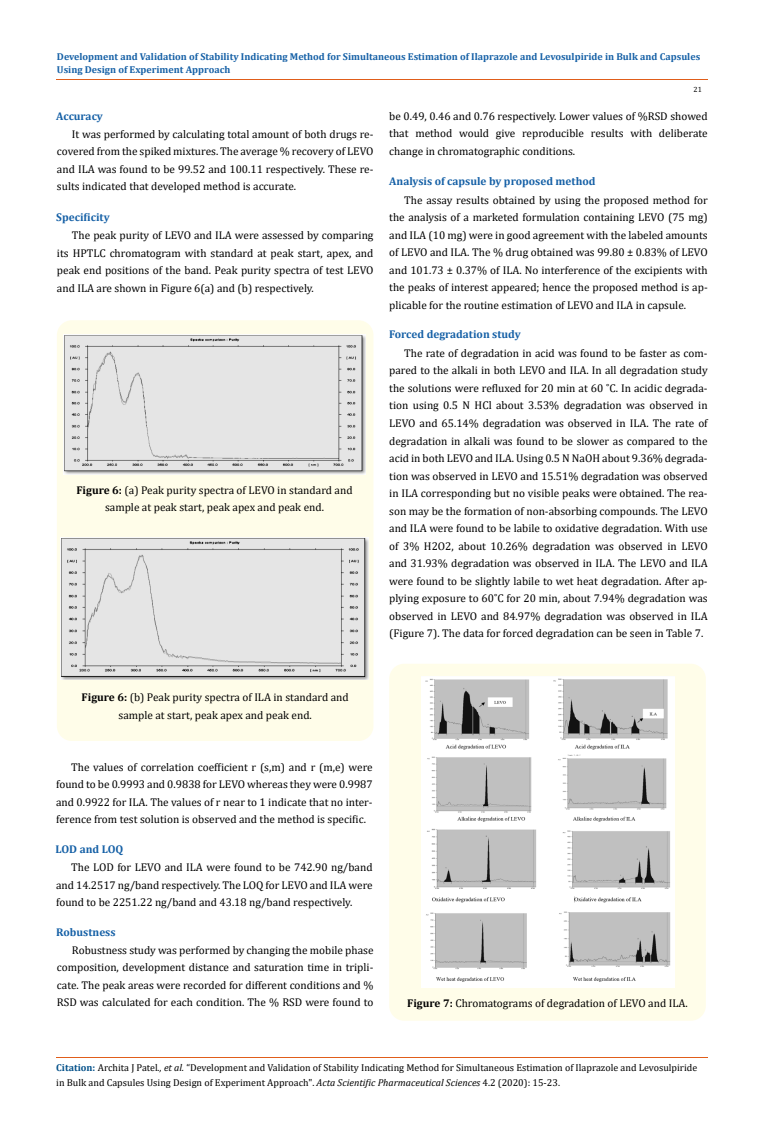
<style>
.page{position:relative;width:764px;height:1140px;background:#fff}
.page>*{position:absolute;margin:0;border:0;box-sizing:border-box;transform-origin:0 0}
.t1{font:11.25px/17.5px "Cambria";color:#000;text-align:justify}
.t2{font:700 11.25px "Cambria";color:#1560a6}
.t3{font:10px/15px "Cambria";color:#000}
.t4{font:700 10px/13.8px "Cambria";color:#1560a6}
.t5{font:7.5px "Cambria";color:#000}
.s1{font-weight:700}
.s2{font-weight:700;color:#035089}
.s3{font-style:italic}
</style>
<div class="page">
<hr style="left:56px;top:79px;width:651px;height:1px;background:#e05d1a">
<hr style="left:56px;top:1057px;width:651px;height:1px;background:#e05d1a">
<div style="left:57px;top:320px;width:316px;height:421px;background:#fffde9;border-radius:15px"></div>
<img style="left:64px;top:334px;width:301px;height:141px">
<img style="left:61px;top:538px;width:307px;height:141px">
<div style="left:389px;top:664px;width:317px;height:357px;background:#fffde9;border-radius:15px"></div>
<img style="left:422px;top:677px;width:253px;height:310px">
<p class="t4" style="left:57px;top:49px;width:645px">Development and Validation of Stability Indicating Method for Simultaneous Estimation of Ilaprazole and Levosulpiride in Bulk and Capsules<br>Using Design of Experiment Approach</p>
<p class="t2" style="left:56px;top:108px;width:48px">Accuracy</p>
<p class="t1" style="left:57px;top:125px;width:318px;text-indent:15px">It was performed by calculating total amount of both drugs re&shy;covered from the spiked mixtures. The average % recovery of LEVO and ILA was found to be 99.52 and 100.11 respectively. These re&shy;sults indicated that developed method is accurate.</p>
<p class="t2" style="left:56px;top:209px;width:55px">Specificity</p>
<p class="t1" style="left:57px;top:227px;width:318px;text-indent:15px">The peak purity of LEVO and ILA were assessed by comparing its HPTLC chromatogram with standard at peak start, apex, and peak end positions of the band. Peak purity spectra of test LEVO and ILA are shown in Figure 6(a) and (b) respectively.</p>
<p class="t1" style="left:76px;top:481px;width:278px;text-align:center"><span class="s1">Figure 6:</span> (a) Peak purity spectra of LEVO in standard and sample at peak start, peak apex and peak end.</p>
<p class="t5" style="left:693px;top:85px;width:10px">21</p>
<p class="t1" style="left:389px;top:107px;width:320px">be 0.49, 0.46 and 0.76 respectively. Lower values of %RSD showed that method would give reproducible results with deliberate change in chromatographic conditions.</p>
<p class="t2" style="left:389px;top:173px;width:208px">Analysis of capsule by proposed method</p>
<p class="t1" style="left:389px;top:191px;width:320px;text-indent:15px">The assay results obtained by using the proposed method for the analysis of a marketed formulation containing LEVO (75 mg) and ILA (10 mg) were in good agreement with the labeled amounts of LEVO and ILA. The % drug obtained was 99.80 ± 0.83% of LEVO and 101.73 ± 0.37% of ILA. No interference of the excipients with the peaks of interest appeared; hence the proposed method is ap&shy;plicable for the routine estimation of LEVO and ILA in capsule.</p>
<p class="t2" style="left:389px;top:327px;width:133px">Forced degradation study</p>
<p class="t1" style="left:389px;top:344px;width:320px;text-indent:15px">The rate of degradation in acid was found to be faster as com&shy;pared to the alkali in both LEVO and ILA. In all degradation study the solutions were refluxed for 20 min at 60 ˚C. In acidic degrada&shy;tion using 0.5 N HCl about 3.53% degradation was observed in LEVO and 65.14% degradation was observed in ILA. The rate of degradation in alkali was found to be slower as compared to the acid in both LEVO and ILA. Using 0.5 N NaOH about 9.36% degrada&shy;tion was observed in LEVO and 15.51% degradation was observed in ILA corresponding but no visible peaks were obtained. The rea&shy;son may be the formation of non-absorbing compounds. The LEVO and ILA were found to be labile to oxidative degradation. With use of 3% H2O2, about 10.26% degradation was observed in LEVO and 31.93% degradation was observed in ILA. The LEVO and ILA were found to be slightly labile to wet heat degradation. After ap&shy;plying exposure to 60˚C for 20 min, about 7.94% degradation was observed in LEVO and 84.97% degradation was observed in ILA (Figure 7). The data for forced degradation can be seen in Table 7.</p>
<p class="t1" style="left:82px;top:688px;width:269px;text-align:center"><span class="s1">Figure 6:</span> (b) Peak purity spectra of ILA in standard and sample at start, peak apex and peak end.</p>
<p class="t1" style="left:56px;top:758px;width:318px;text-indent:15px">The values of correlation coefficient r (s,m) and r (m,e) were found to be 0.9993 and 0.9838 for LEVO whereas they were 0.9987 and 0.9922 for ILA. The values of r near to 1 indicate that no inter&shy;ference from test solution is observed and the method is specific.</p>
<p class="t2" style="left:55px;top:841px;width:69px">LOD and LOQ</p>
<p class="t1" style="left:56px;top:859px;width:318px;text-indent:15px">The LOD for LEVO and ILA were found to be 742.90 ng/band and 14.2517 ng/band respectively. The LOQ for LEVO and ILA were found to be 2251.22 ng/band and 43.18 ng/band respectively.</p>
<p class="t2" style="left:56px;top:924px;width:61px">Robustness</p>
<p class="t1" style="left:57px;top:941px;width:318px;text-indent:15px">Robustness study was performed by changing the mobile phase composition, development distance and saturation time in tripli&shy;cate. The peak areas were recorded for different conditions and % RSD was calculated for each condition. The % RSD were found to</p>
<p class="t1" style="left:407px;top:994px;width:282px"><span class="s1">Figure 7:</span> Chromatograms of degradation of LEVO and ILA.</p>
<p class="t3" style="left:56px;top:1060px;width:642px"><span class="s2">Citation:</span> Archita J Patel<span class="s3">., et al.</span> “Development and Validation of Stability Indicating Method for Simultaneous Estimation of Ilaprazole and Levosulpiride in Bulk and Capsules Using Design of Experiment Approach". <span class="s3">Acta Scientific Pharmaceutical Sciences</span> 4.2 (2020): 15-23.</p>
</div>
